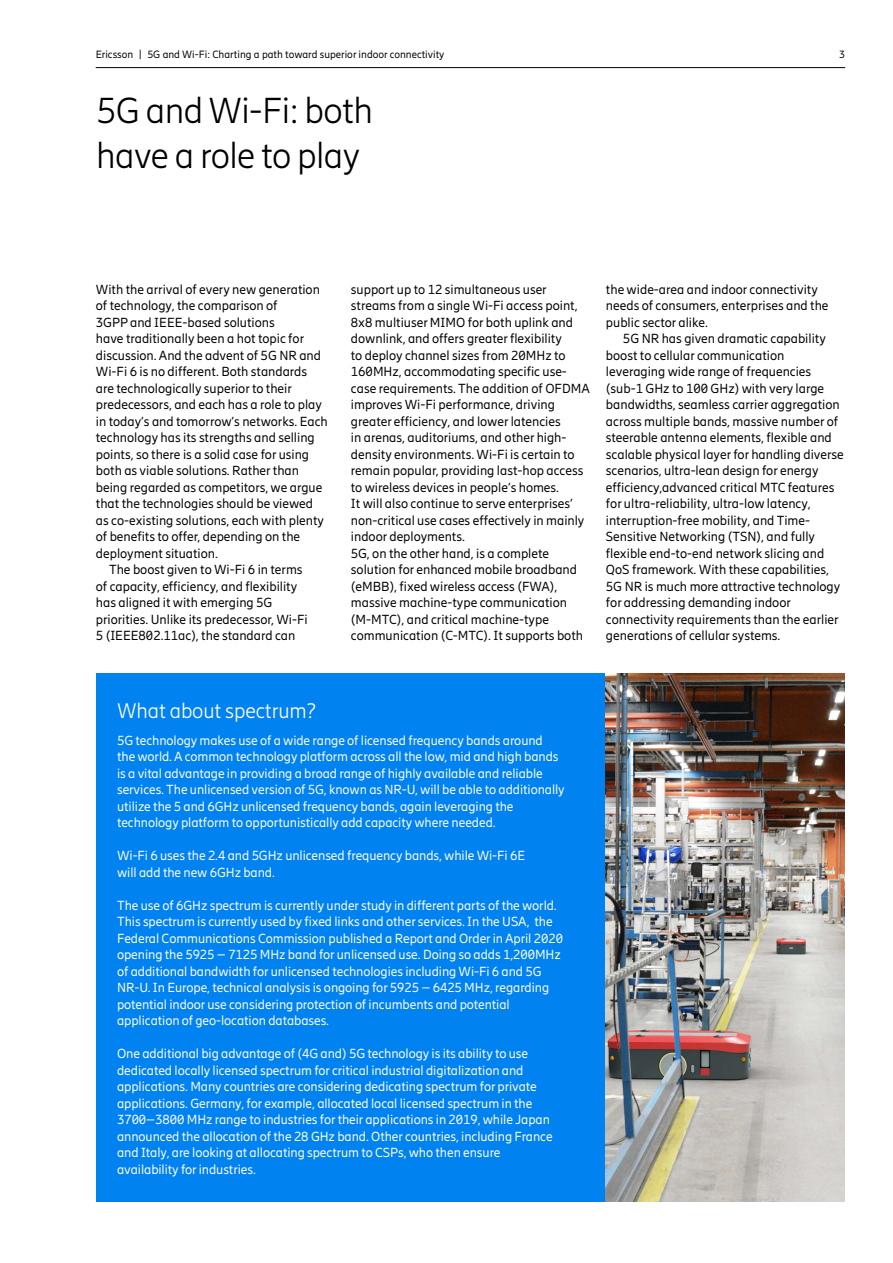
<style>
.page{position:relative;width:893px;height:1263px;background:#fff}
.page>*{position:absolute;margin:0;border:0;box-sizing:border-box;transform-origin:0 0}
.t1{font:300 36px/45px "Ericsson Hilda";letter-spacing:-.015em;color:#000}
.t2{font:300 21px "Ericsson Hilda";letter-spacing:-.005em;color:#fff}
.t3{font:13.2px/16.5px "Ericsson Hilda";color:#000}
.t4{font:13.2px/16.5px "Ericsson Hilda";letter-spacing:-.005em;color:#fff}
.t5{font:10.5px "Ericsson Hilda";color:#000}
</style>
<div class="page">
<hr style="left:96px;top:67px;width:749px;height:1px;background:#000">
<div style="left:96px;top:673px;width:509px;height:528px;background:#0082f0"></div>
<img style="left:605px;top:673px;width:239px;height:528px">
<p class="t5" style="left:96px;top:49px;width:350px">Ericsson | 5G and Wi-Fi: Charting a path toward superior indoor connectivity</p>
<p class="t5" style="left:839px;top:49px;width:7px">3</p>
<h1 class="t1" style="left:96px;top:88px;width:278px">5G and Wi-Fi: both have a role to play</h1>
<p class="t3" style="left:96px;top:281px;width:226px">With the arrival of every new generation</p>
<p class="t3" style="left:96px;top:297px;width:183px">of technology, the comparison of</p>
<p class="t3" style="left:96px;top:314px;width:180px">3GPP and IEEE-based solutions</p>
<p class="t3" style="left:96px;top:330px;width:210px">have traditionally been a hot topic for</p>
<p class="t3" style="left:96px;top:347px;width:227px">discussion. And the advent of 5G NR and</p>
<p class="t3" style="left:96px;top:363px;width:213px">Wi-Fi 6 is no different. Both standards</p>
<p class="t3" style="left:96px;top:380px;width:197px">are technologically superior to their</p>
<p class="t3" style="left:96px;top:396px;width:228px">predecessors, and each has a role to play</p>
<p class="t3" style="left:96px;top:413px;width:233px">in today’s and tomorrow’s networks. Each</p>
<p class="t3" style="left:96px;top:429px;width:220px">technology has its strengths and selling</p>
<p class="t3" style="left:96px;top:446px;width:215px">points, so there is a solid case for using</p>
<p class="t3" style="left:96px;top:462px;width:205px">both as viable solutions. Rather than</p>
<p class="t3" style="left:96px;top:479px;width:228px">being regarded as competitors, we argue</p>
<p class="t3" style="left:96px;top:495px;width:219px">that the technologies should be viewed</p>
<p class="t3" style="left:96px;top:512px;width:230px">as co-existing solutions, each with plenty</p>
<p class="t3" style="left:96px;top:528px;width:206px">of benefits to offer, depending on the</p>
<p class="t3" style="left:96px;top:545px;width:123px">deployment situation.</p>
<p class="t3" style="left:109px;top:561px;width:195px">The boost given to Wi-Fi 6 in terms</p>
<p class="t3" style="left:96px;top:578px;width:203px">of capacity, efficiency, and flexibility</p>
<p class="t3" style="left:96px;top:594px;width:178px">has aligned it with emerging 5G</p>
<p class="t3" style="left:96px;top:611px;width:213px">priorities. Unlike its predecessor, Wi-Fi</p>
<p class="t3" style="left:96px;top:627px;width:201px">5 (IEEE802.11ac), the standard can</p>
<p class="t3" style="left:351px;top:281px;width:240px">support up to 12 simultaneous user streams from a single Wi-Fi access point, 8x8 multiuser MIMO for both uplink and downlink, and offers greater flexibility<br>to deploy channel sizes from 20MHz to 160MHz, accommodating specific use&shy;case requirements. The addition of OFDMA improves Wi-Fi performance, driving greater efficiency, and lower latencies<br>in arenas, auditoriums, and other high&shy;density environments. Wi-Fi is certain to remain popular, providing last-hop access to wireless devices in people’s homes.<br>It will also continue to serve enterprises’ non-critical use cases effectively in mainly indoor deployments.<br>5G, on the other hand, is a complete solution for enhanced mobile broadband (eMBB), fixed wireless access (FWA), massive machine-type communication (M-MTC), and critical machine-type communication (C-MTC). It supports both</p>
<p class="t3" style="left:606px;top:281px;width:224px">the wide-area and indoor connectivity needs of consumers, enterprises and the public sector alike.</p>
<p class="t3" style="left:606px;top:330px;width:239px;text-indent:17px">5G NR has given dramatic capability boost to cellular communication leveraging wide range of frequencies (sub-1 GHz to 100 GHz) with very large bandwidths, seamless carrier aggregation across multiple bands, massive number of steerable antenna elements, flexible and scalable physical layer for handling diverse scenarios, ultra-lean design for energy efficiency,advanced critical MTC features for ultra-reliability, ultra-low latency, interruption-free mobility, and Time-Sensitive Networking (TSN), and fully flexible end-to-end network slicing and QoS framework. With these capabilities, 5G NR is much more attractive technology for addressing demanding indoor connectivity requirements than the earlier generations of cellular systems.</p>
<h2 class="t2" style="left:117px;top:699px;width:200px">What about spectrum?</h2>
<p class="t4" style="left:117px;top:732px;width:449px">5G technology makes use of a wide range of licensed frequency bands around<br>the world. A common technology platform across all the low, mid and high bands is a vital advantage in providing a broad range of highly available and reliable services. The unlicensed version of 5G, known as NR-U, will be able to additionally utilize the 5 and 6GHz unlicensed frequency bands, again leveraging the technology platform to opportunistically add capacity where needed.</p>
<p class="t4" style="left:117px;top:847px;width:410px">Wi-Fi 6 uses the 2.4 and 5GHz unlicensed frequency bands, while Wi-Fi 6E will add the new 6GHz band.</p>
<p class="t4" style="left:117px;top:897px;width:447px">The use of 6GHz spectrum is currently under study in different parts of the world.<br>This spectrum is currently used by fixed links and other services. In the USA, the Federal Communications Commission published a Report and Order in April 2020 opening the 5925 – 7125 MHz band for unlicensed use. Doing so adds 1,200MHz of additional bandwidth for unlicensed technologies including Wi-Fi 6 and 5G NR-U. In Europe, technical analysis is ongoing for 5925 – 6425 MHz, regarding potential indoor use considering protection of incumbents and potential application of geo-location databases.</p>
<p class="t4" style="left:117px;top:1045px;width:437px">One additional big advantage of (4G and) 5G technology is its ability to use dedicated locally licensed spectrum for critical industrial digitalization and applications. Many countries are considering dedicating spectrum for private applications. Germany, for example, allocated local licensed spectrum in the 3700–3800 MHz range to industries for their applications in 2019, while Japan announced the allocation of the 28 GHz band. Other countries, including France and Italy, are looking at allocating spectrum to CSPs, who then ensure availability for industries.</p>
</div>
